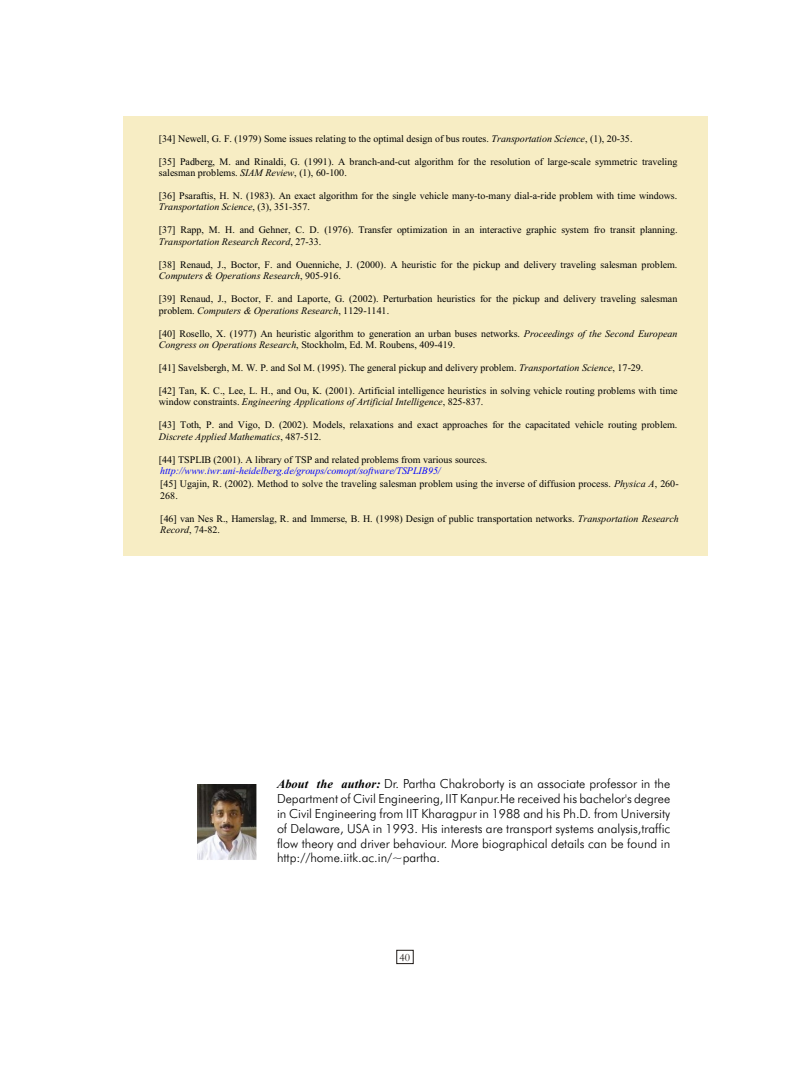
<style>
.page{position:relative;width:810px;height:1080px;background:#fff}
.page>*{position:absolute;margin:0;border:0;box-sizing:border-box;transform-origin:0 0}
.t1{font:12.5px/15px "Futura Lt BT";color:#000;text-align:justify}
.t2{font:11.25px "Garamond";color:#1f1a17}
.t3{font:10px/11.5px "Times New Roman";letter-spacing:-.005em;color:#000}
.s1{font-style:italic}
.s2{font-style:italic;color:#00f}
.s3{font-family:"Times New Roman";font-weight:700;font-style:italic}
</style>
<div class="page">
<div style="left:123px;top:116px;width:585px;height:439px;background:#f7edc4"></div>
<img style="left:198px;top:785px;width:59px;height:75px">
<div style="left:396px;top:950px;width:18px;height:14px;border:1px solid #1f1a17"></div>
<p class="t3" style="left:159px;top:134px;width:475px">[34] Newell, G. F. (1979) Some issues relating to the optimal design of bus routes. <span class="s1">Transportation Science</span>, (1), 20-35.</p>
<p class="t3" style="left:159px;top:156px;width:520px">[35] Padberg, M. and Rinaldi, G. (1991). A branch-and-cut algorithm for the resolution of large-scale symmetric traveling salesman problems. <span class="s1">SIAM Review</span>, (1), 60-100.</p>
<p class="t3" style="left:159px;top:191px;width:520px">[36] Psaraftis, H. N. (1983). An exact algorithm for the single vehicle many-to-many dial-a-ride problem with time windows.<br><span class="s1">Transportation Science</span>, (3), 351-357.</p>
<p class="t3" style="left:159px;top:225px;width:520px">[37] Rapp, M. H. and Gehner, C. D. (1976). Transfer optimization in an interactive graphic system fro transit planning.<br><span class="s1">Transportation Research Record</span>, 27-33.</p>
<p class="t3" style="left:159px;top:260px;width:520px">[38] Renaud, J., Boctor, F. and Ouenniche, J. (2000). A heuristic for the pickup and delivery traveling salesman problem.<br><span class="s1">Computers &amp; Operations Research</span>, 905-916.</p>
<p class="t3" style="left:159px;top:294px;width:520px">[39] Renaud, J., Boctor, F. and Laporte, G. (2002). Perturbation heuristics for the pickup and delivery traveling salesman problem. <span class="s1">Computers &amp; Operations Research</span>, 1129-1141.</p>
<p class="t3" style="left:159px;top:328px;width:520px">[40] Rosello, X. (1977) An heuristic algorithm to generation an urban buses networks. <span class="s1">Proceedings of the Second European<br>Congress on Operations Research</span>, Stockholm, Ed. M. Roubens, 409-419.</p>
<p class="t3" style="left:159px;top:363px;width:486px">[41] Savelsbergh, M. W. P. and Sol M. (1995). The general pickup and delivery problem. <span class="s1">Transportation Science</span>, 17-29.</p>
<p class="t3" style="left:159px;top:386px;width:520px">[42] Tan, K. C., Lee, L. H., and Ou, K. (2001). Artificial intelligence heuristics in solving vehicle routing problems with time window constraints. <span class="s1">Engineering Applications of Artificial Intelligence</span>, 825-837.</p>
<p class="t3" style="left:159px;top:420px;width:520px">[43] Toth, P. and Vigo, D. (2002). Models, relaxations and exact approaches for the capacitated vehicle routing problem.<br><span class="s1">Discrete Applied Mathematics</span>, 487-512.</p>
<p class="t3" style="left:159px;top:455px;width:330px">[44] TSPLIB (2001). A library of TSP and related problems from various sources.</p>
<p class="t3" style="left:160px;top:465px;width:520px;line-height:13px"><span class="s2">http://www.iwr.uni-heidelberg.de/groups/comopt/software/TSPLIB95/<br></span>[45] Ugajin, R. (2002). Method to solve the traveling salesman problem using the inverse of diffusion process. <span class="s1">Physica A</span>, 260-</p>
<p class="t3" style="left:160px;top:491px;width:19px">268.</p>
<p class="t3" style="left:160px;top:513px;width:520px">[46] van Nes R., Hamerslag, R. and Immerse, B. H. (1998) Design of public transportation networks. <span class="s1">Transportation Research<br>Record</span>, 74-82.</p>
<p class="t1" style="left:277px;top:777px;width:395px"><span class="s3">About the author:</span> Dr. Partha Chakroborty is an associate professor in the Department of Civil Engineering, IIT Kanpur.He received his bachelor's degree in Civil Engineering from IIT Kharagpur in 1988 and his Ph.D. from University of Delaware, USA in 1993. His interests are transport systems analysis,traffic flow theory and driver behaviour. More biographical details can be found in http://home.iitk.ac.in/~partha.</p>
<p class="t2" style="left:400px;top:953px;width:12px">40</p>
</div>
